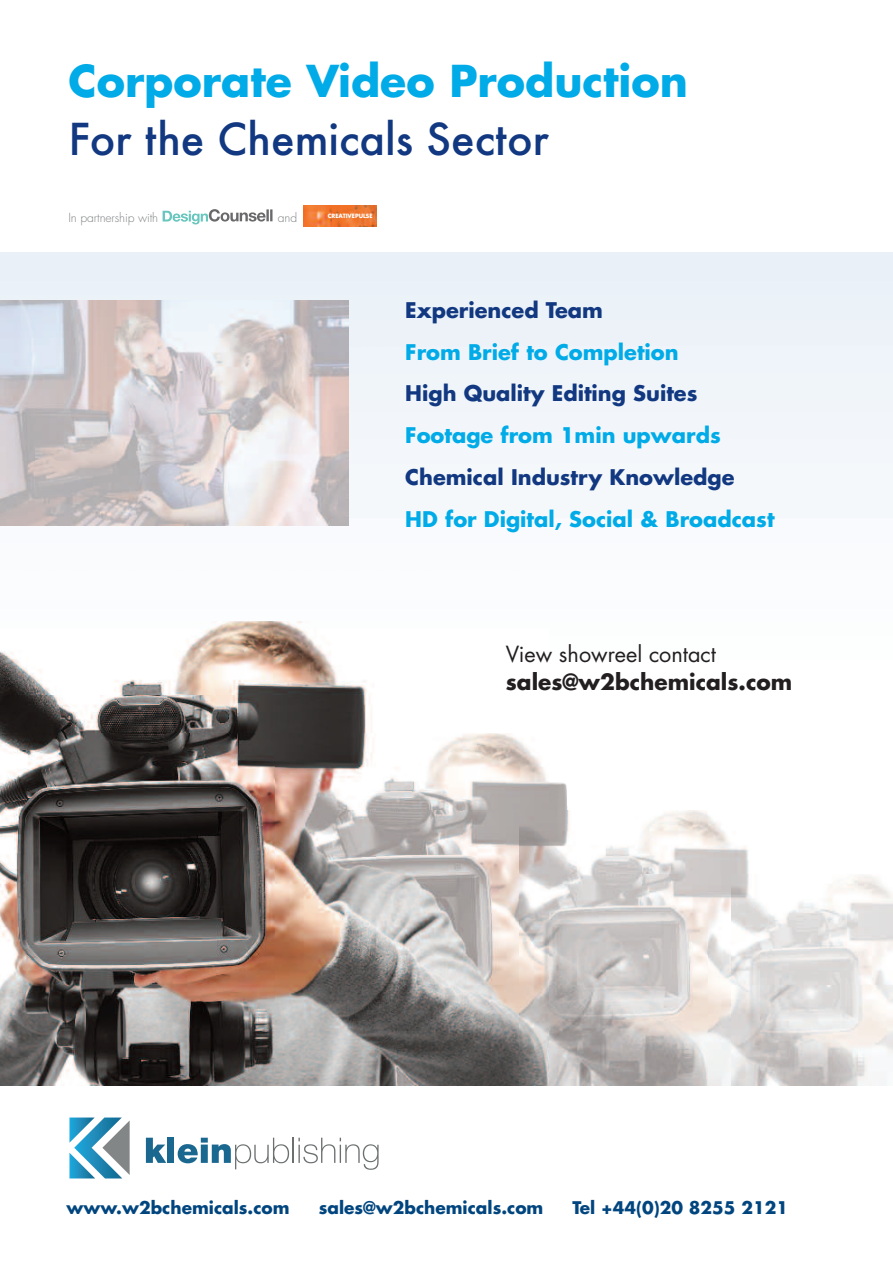
<style>
.page{position:relative;width:893px;height:1263px;background:#fff}
.page>*{position:absolute;margin:0;border:0;box-sizing:border-box;transform-origin:0 0}
.t1{font:700 42.75px "Futura CE";color:#00abe7}
.t2{font:500 42.75px "Futura";color:#113880}
.t3{font:700 21.6px "Futura CE";color:#231f20}
.t4{font:21.6px "Futura CE";color:#231f20}
.t5{font:700 21px "Futura CE";color:#00abe7}
.t6{font:700 21px "Futura CE";color:#113880}
.t7{font:700 16.95px "Futura CE";color:#01457f}
.t8{font:300 12.15px "Futura CE";letter-spacing:-.01em;color:#808285}
.t9{font:700 5.7px "Futura CE";letter-spacing:-.01em;color:#fff}
</style>
<div class="page">
<img style="left:857px;top:876px;width:36px;height:210px">
<img style="left:707px;top:814px;width:150px;height:272px">
<img style="left:549px;top:782px;width:158px;height:304px">
<svg style="left:146px;top:1138px;width:20px;height:25px"></svg>
<div style="left:167px;top:1138px;width:7px;height:25px;background:#1a6890"></div>
<svg style="left:178px;top:1138px;width:201px;height:32px"></svg>
<svg style="left:69px;top:1117px;width:61px;height:61px"></svg>
<img style="left:0;top:694px;width:549px;height:392px">
<img style="left:0;top:252px;width:893px;height:442px">
<img style="left:0;top:301px;width:349px;height:224px">
<svg style="left:163px;top:209px;width:109px;height:15px"></svg>
<img style="left:304px;top:205px;width:73px;height:21px">
<h1 class="t1" style="left:69px;top:62px;width:621px">Corporate Video Production</h1>
<h1 class="t2" style="left:69px;top:116px;width:482px">For the Chemicals Sector</h1>
<p class="t8" style="left:69px;top:212px;width:91px">In partnership with</p>
<p class="t8" style="left:278px;top:212px;width:21px">and</p>
<p class="t9" style="left:328px;top:213px;width:46px">CREATIVEPULSE</p>
<p class="t6" style="left:405px;top:301px;width:199px">Experienced Team</p>
<p class="t5" style="left:405px;top:342px;width:275px">From Brief to Completion</p>
<p class="t6" style="left:405px;top:384px;width:294px">High Quality Editing Suites</p>
<p class="t5" style="left:405px;top:426px;width:317px">Footage from 1min upwards</p>
<p class="t6" style="left:405px;top:467px;width:331px">Chemical Industry Knowledge</p>
<p class="t5" style="left:405px;top:509px;width:371px">HD for Digital, Social &amp; Broadcast</p>
<p class="t4" style="left:506px;top:644px;width:212px">View showreel contact</p>
<p class="t3" style="left:506px;top:672px;width:288px">sales@w2bchemicals.com</p>
<p class="t7" style="left:67px;top:1199px;width:225px">www.w2bchemicals.com</p>
<p class="t7" style="left:319px;top:1199px;width:226px">sales@w2bchemicals.com</p>
<p class="t7" style="left:573px;top:1199px;width:217px">Tel +44(0)20 8255 2121</p>
</div>
